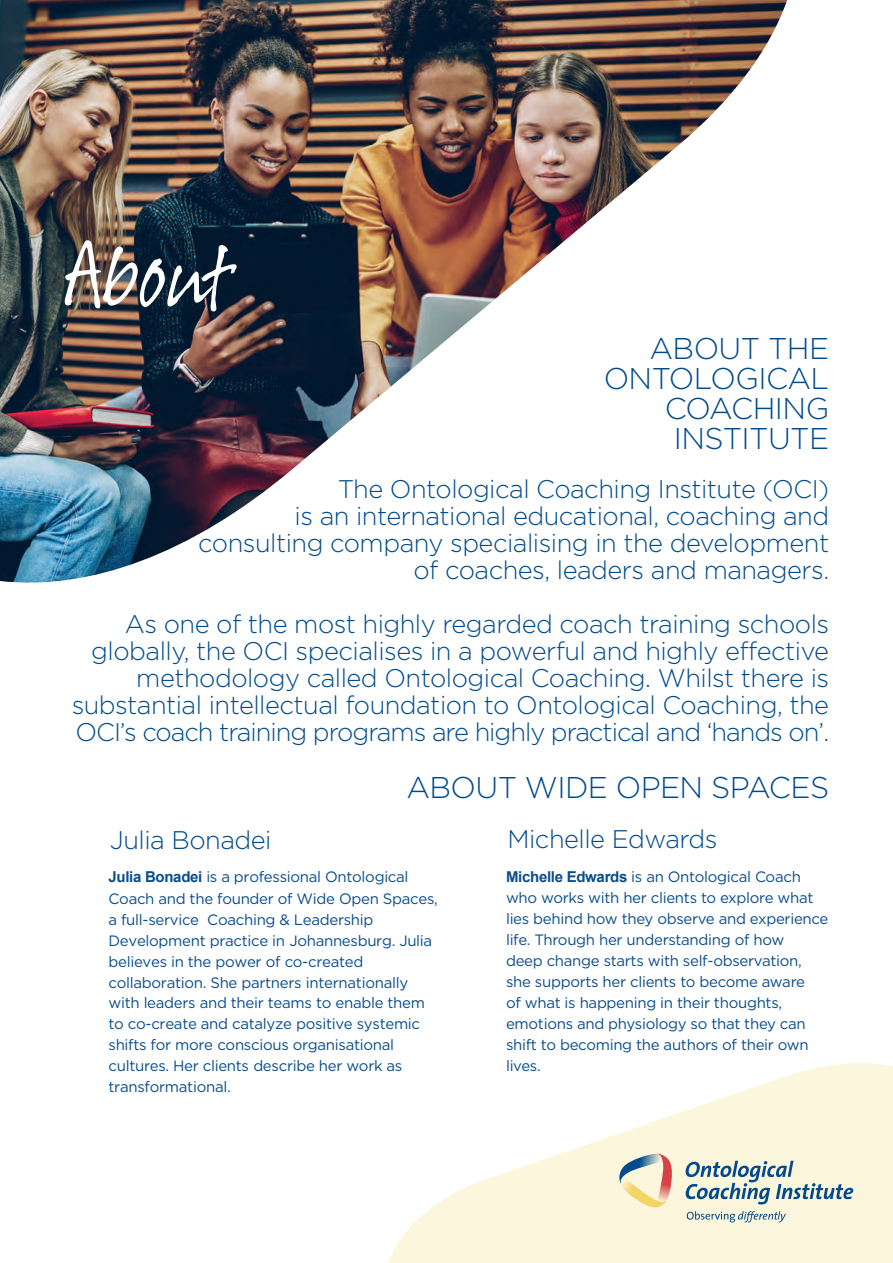
<style>
.page{position:relative;width:893px;height:1263px;background:#fff}
.page>*{position:absolute;margin:0;border:0;box-sizing:border-box;transform-origin:0 0}
.copy{font:108px "Suomi Hand Script";letter-spacing:.02em;color:#fff}
.number{font:300 30px/30px "Gotham HTF";letter-spacing:-.02em;color:#004b8d;text-align:right}
.number-2{font:300 25.5px/27px "Gotham HTF";letter-spacing:-.02em;color:#004b8d;text-align:right}
.number-3{font:15px/21px "Gotham HTF";letter-spacing:-.02em;color:#0a4d8c}
.s1{font-family:"Arial";font-weight:700}
</style>
<div class="page">
<svg style="left:388px;top:1063px;width:505px;height:200px;fill:#fcf6dd"></svg>
<img style="left:0;top:0;width:787px;height:583px">
<svg style="left:618px;top:1154px;width:55px;height:53px;background:#dccbb4"></svg>
<svg style="left:686px;top:1161px;width:167px;height:43px;background:#bdcbc8"></svg>
<svg style="left:687px;top:1211px;width:99px;height:11px"></svg>
<p class="copy" style="left:64px;top:224px;width:171px">About</p>
<p class="number" style="left:604px;top:333px;width:227px">ABOUT THE<br>ONTOLOGICAL<br>COACHING<br>INSTITUTE</p>
<p class="number-2" style="left:338px;top:475px;width:493px">The Ontological Coaching Institute (OCI)</p>
<p class="number-2" style="left:295px;top:502px;width:536px">is an international educational, coaching and</p>
<p class="number-2" style="left:198px;top:529px;width:632px">consulting company specialising in the development of coaches, leaders and managers.</p>
<p class="number-2" style="left:72px;top:610px;width:759px">As one of the most highly regarded coach training schools globally, the OCI specialises in a powerful and highly effective methodology called Ontological Coaching. Whilst there is substantial intellectual foundation to Ontological Coaching, the OCI’s coach training programs are highly practical and ‘hands on’.</p>
<p class="number" style="left:406px;top:772px;width:424px">ABOUT WIDE OPEN SPACES</p>
<p class="number-2" style="left:110px;top:826px;width:163px">Julia Bonadei</p>
<p class="number-2" style="left:507px;top:825px;width:211px">Michelle Edwards</p>
<p class="number-3" style="left:109px;top:866px;width:331px"><span class="s1">Julia Bonadei</span> is a professional Ontological Coach and the founder of Wide Open Spaces, a full-service Coaching &amp; Leadership Development practice in Johannesburg. Julia believes in the power of co-created collaboration. She partners internationally with leaders and their teams to enable them to co-create and catalyze positive systemic shifts for more conscious organisational cultures. Her clients describe her work as transformational.</p>
<p class="number-3" style="left:506px;top:866px;width:324px"><span class="s1">Michelle Edwards</span> is an Ontological Coach who works with her clients to explore what lies behind how they observe and experience life. Through her understanding of how<br>deep change starts with self-observation, she supports her clients to become aware<br>of what is happening in their thoughts, emotions and physiology so that they can shift to becoming the authors of their own lives.</p>
</div>
